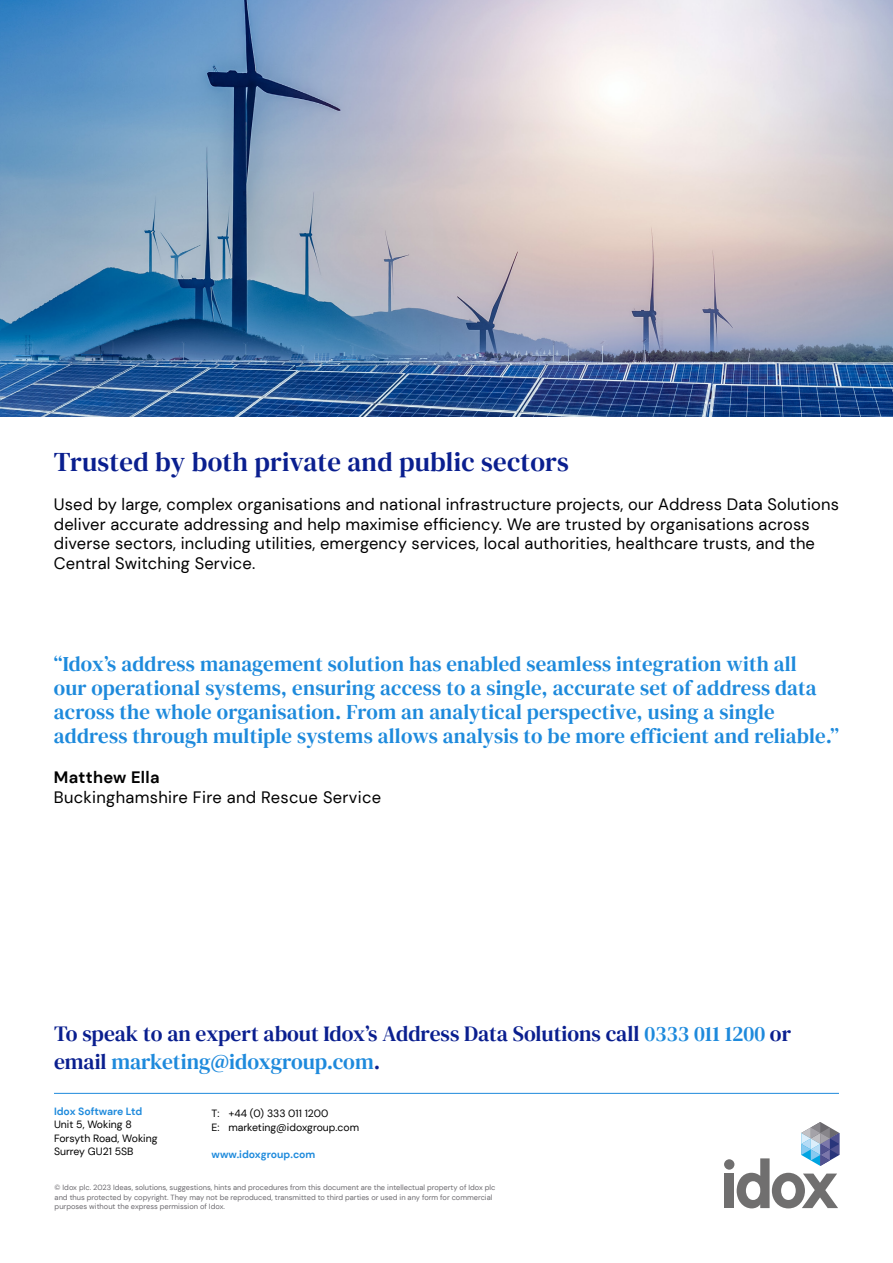
<style>
.page{position:relative;width:893px;height:1263px;background:#fff}
.page>*{position:absolute;margin:0;border:0;box-sizing:border-box;transform-origin:0 0}
.t1{font:27px "DM Serif Text";letter-spacing:.01em;color:#0a1f8f}
.t2{font:21.6px/28px "DM Serif Text";color:#0a1f8f}
.t3{font:21px/24px "DM Serif Text";letter-spacing:.01em;color:#1e8adc}
.t4{font:16.5px/19.5px "DM Sans";letter-spacing:.01em;color:#000}
.t5{font:700 16.5px "DM Sans";letter-spacing:.02em;color:#000}
.t6{font:10.5px/13.5px "DM Sans";color:#000}
.t7{font:700 10.5px "DM Sans";color:#1e8adc}
.t8{font:7.5px/9.8px "DM Sans";color:#6b696e}
.s1{color:#1e8adc}
</style>
<div class="page">
<svg style="left:737px;top:1122px;width:102px;height:86px"></svg>
<div style="left:725px;top:1173px;width:9px;height:35px;background:#706f6f"></div>
<div style="left:724px;top:1159px;width:10px;height:11px;background:#706f6f;border-radius:50%"></div>
<hr style="left:54px;top:1093px;width:785px;height:1px;background:#1e8adc">
<img style="left:0;top:0;width:893px;height:417px">
<h1 class="t1" style="left:54px;top:446px;width:516px">Trusted by both private and public sectors</h1>
<p class="t4" style="left:54px;top:494px;width:787px">Used by large, complex organisations and national infrastructure projects, our Address Data Solutions deliver accurate addressing and help maximise efficiency. We are trusted by organisations across diverse sectors, including utilities, emergency services, local authorities, healthcare trusts, and the Central Switching Service.</p>
<p class="t3" style="left:54px;top:652px;width:787px">“Idox’s address management solution has enabled seamless integration with all<br>our operational systems, ensuring access to a single, accurate set of address data across the whole organisation. From an analytical perspective, using a single address through multiple systems allows analysis to be more efficient and reliable.”</p>
<p class="t5" style="left:54px;top:767px;width:107px">Matthew Ella</p>
<p class="t4" style="left:54px;top:787px;width:329px">Buckinghamshire Fire and Rescue Service</p>
<h2 class="t2" style="left:54px;top:1020px;width:739px">To speak to an expert about Idox’s Address Data Solutions call <span class="s1">0333 011 1200</span> or email <span class="s1">marketing@idoxgroup.com</span>.</h2>
<p class="t7" style="left:54px;top:1104px;width:90px">Idox Software Ltd</p>
<p class="t6" style="left:54px;top:1118px;width:105px">Unit 5, Woking 8<br>Forsyth Road, Woking<br>Surrey GU21 5SB</p>
<p class="t8" style="left:55px;top:1182px;width:442px">© Idox plc. 2023 Ideas, solutions, suggestions, hints and procedures from this document are the intellectual property of Idox plc and thus protected by copyright. They may not be reproduced, transmitted to third parties or used in any form for commercial purposes without the express permission of Idox.</p>
<p class="t6" style="left:212px;top:1107px;width:149px">T: +44 (0) 333 011 1200<br>E: marketing@idoxgroup.com</p>
<p class="t7" style="left:212px;top:1147px;width:105px">www.idoxgroup.com</p>
</div>
